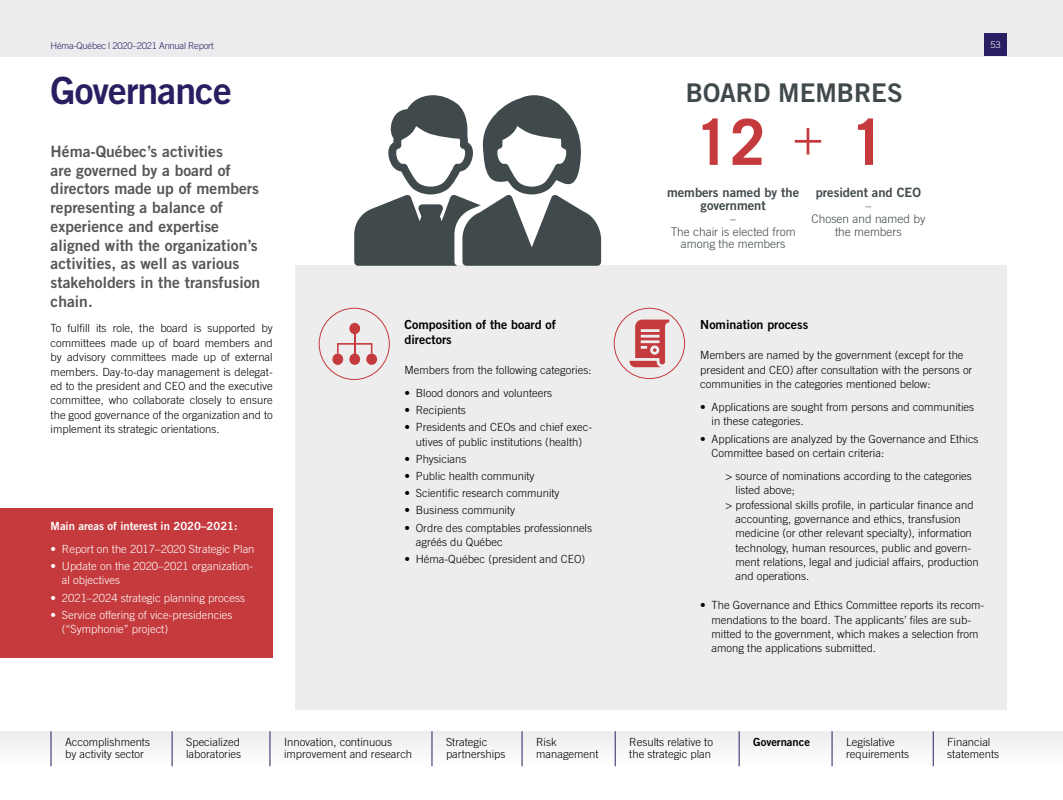
<style>
.page{position:relative;width:1063px;height:800px;background:#fff}
.page>*{position:absolute;margin:0;border:0;box-sizing:border-box;transform-origin:0 0}
.t1{font:700 63.5px "Trade Gothic";color:#c53a3d}
.t2{font:300 50.75px "Trade Gothic";color:#c53a3d}
.t3{font:37.5px "Trade Gothic Bold Two";letter-spacing:-.025em;color:#271f61}
.t4{font:25.75px "Trade Gothic Bold Two";color:#40494c}
.t5{font:15.62px/18.8px "Trade Gothic Bold Two";color:#575756}
.t6{font:12.88px/12.9px "Trade Gothic Bold Two";color:#40494c;text-align:center}
.t7{font:12.5px "Trade Gothic Bold Two";color:#000}
.t8{font:300 11.88px/12.9px "Trade Gothic";color:#40494c;text-align:center}
.t9{font:300 11.25px/14.4px "Trade Gothic";color:#000}
.t10{font:300 11.25px/14.4px "Trade Gothic";color:#fff}
.t11{font:11.25px "Trade Gothic Bold Two";color:#fff}
.t12{font:11.25px "Trade Gothic Bold Two";color:#000}
.t13{font:300 9.38px "Trade Gothic";letter-spacing:-.025em;color:#271f61}
.t14{font:300 9.38px "Trade Gothic";color:#fff}
.s1{font-weight:700;font-size:63.5px}
</style>
<div class="page">
<div style="left:0;top:731px;width:1062px;height:69px;background:linear-gradient(to right,#f9fafa,#f9fafa)"></div>
<hr style="left:51px;top:731px;width:1px;height:35px;background:#271f61">
<hr style="left:172px;top:731px;width:1px;height:35px;background:#271f61">
<hr style="left:270px;top:731px;width:1px;height:35px;background:#271f61">
<hr style="left:431px;top:731px;width:1px;height:35px;background:#271f61">
<hr style="left:521px;top:731px;width:1px;height:35px;background:#271f61">
<hr style="left:615px;top:731px;width:1px;height:35px;background:#271f61">
<hr style="left:738px;top:731px;width:1px;height:35px;background:#271f61">
<hr style="left:831px;top:731px;width:1px;height:35px;background:#271f61">
<hr style="left:933px;top:731px;width:1px;height:35px;background:#271f61">
<div style="left:0;top:0;width:1062px;height:56px;background:#ebecee"></div>
<div style="left:984px;top:34px;width:22px;height:22px;background:#271f61"></div>
<div style="left:295px;top:266px;width:711px;height:444px;background:#ededed"></div>
<svg style="left:354px;top:95px;width:247px;height:171px"></svg>
<svg style="left:337px;top:334px;width:35px;height:20px"></svg>
<div style="left:332px;top:354px;width:11px;height:11px;background:#c53a3d;border-radius:50%"></div>
<div style="left:366px;top:354px;width:11px;height:11px;background:#c53a3d;border-radius:50%"></div>
<div style="left:349px;top:354px;width:11px;height:11px;background:#c53a3d;border-radius:50%"></div>
<div style="left:349px;top:323px;width:11px;height:11px;background:#c53a3d;border-radius:50%"></div>
<div style="left:319px;top:308px;width:71px;height:72px;border:1px solid #c53a3d;border-radius:50%"></div>
<div style="left:614px;top:308px;width:71px;height:71px;border:1px solid #c53a3d;border-radius:50%"></div>
<svg style="left:629px;top:320px;width:40px;height:47px;background:#d58384"></svg>
<div style="left:0;top:509px;width:273px;height:149px;background:#c53a3d"></div>
<p class="t13" style="left:51px;top:40px;width:164px">Héma-Québec | 2020–2021 Annual Report</p>
<p class="t14" style="left:990px;top:40px;width:12px">53</p>
<h3 class="t3" style="left:51px;top:68px;width:183px">Governance</h3>
<h3 class="t4" style="left:686px;top:76px;width:218px">BOARD MEMBRES</h3>
<p class="t5" style="left:51px;top:142px;width:211px">Héma‑Québec’s activities<br>are governed by a board of directors made up of members representing a balance of experience and expertise aligned with the organization’s activities, as well as various stakeholders in the transfusion chain.</p>
<p class="t9" style="left:51px;top:321px;width:224px;text-align:justify">To fulfill its role, the board is supported by committees made up of board members and by advisory committees made up of external members. Day-to-day management is delegat&shy;ed to the president and CEO and the executive committee, who collaborate closely to ensure the good governance of the organization and to implement its strategic orientations.</p>
<p class="t11" style="left:51px;top:519px;width:188px">Main areas of interest in 2020–2021:</p>
<p class="t10" style="left:51px;top:541px;width:205px">• Report on the 2017–2020 Strategic Plan</p>
<p class="t10" style="left:62px;top:559px;width:193px;text-indent:-11px">• Update on the 2020–2021 organization&shy;al objectives</p>
<p class="t10" style="left:51px;top:590px;width:196px">• 2021–2024 strategic planning process</p>
<p class="t10" style="left:62px;top:607px;width:172px;text-indent:-11px">• Service offering of vice-presidencies (“Symphonie” project)</p>
<h1 class="t1" style="left:694px;top:103px;width:72px">12</h1>
<p class="t6" style="left:667px;top:186px;width:133px">members named by the government</p>
<p class="t8" style="left:670px;top:212px;width:126px">–<br>The chair is elected from among the members</p>
<h2 class="t2" style="left:792px;top:106px;width:94px">+ <span class="s1">1</span></h2>
<p class="t6" style="left:815px;top:186px;width:107px">president and CEO</p>
<p class="t8" style="left:811px;top:199px;width:115px">–<br>Chosen and named by the members</p>
<p class="t7" style="left:404px;top:317px;width:153px">Composition of the board of</p>
<p class="t7" style="left:700px;top:317px;width:109px">Nomination process</p>
<p class="t7" style="left:404px;top:332px;width:49px">directors</p>
<p class="t9" style="left:700px;top:348px;width:273px">Members are named by the government (except for the president and CEO) after consultation with the persons or communities in the categories mentioned below:</p>
<p class="t9" style="left:711px;top:400px;width:264px;text-indent:-11px">• Applications are sought from persons and communities in these categories.</p>
<p class="t9" style="left:711px;top:431px;width:268px;text-indent:-11px">• Applications are analyzed by the Governance and Ethics<br>Committee based on certain criteria:</p>
<p class="t9" style="left:725px;top:468px;width:248px">&gt; source of nominations according to the categories</p>
<p class="t9" style="left:735px;top:483px;width:61px">listed above;</p>
<p class="t9" style="left:725px;top:497px;width:250px">&gt; professional skills profile, in particular finance and</p>
<p class="t9" style="left:735px;top:512px;width:227px">accounting, governance and ethics, transfusion</p>
<p class="t9" style="left:735px;top:526px;width:238px">medicine (or other relevant specialty), information</p>
<p class="t9" style="left:735px;top:540px;width:237px">technology, human resources, public and govern-</p>
<p class="t9" style="left:735px;top:555px;width:245px">ment relations, legal and judicial affairs, production</p>
<p class="t9" style="left:735px;top:569px;width:75px">and operations.</p>
<p class="t9" style="left:711px;top:598px;width:274px;text-indent:-11px">• The Governance and Ethics Committee reports its recom&shy;mendations to the board. The applicants’ files are sub&shy;mitted to the government, which makes a selection from among the applications submitted.</p>
<p class="t9" style="left:404px;top:363px;width:188px">Members from the following categories:</p>
<p class="t9" style="left:404px;top:386px;width:149px">• Blood donors and volunteers</p>
<p class="t9" style="left:404px;top:403px;width:63px">• Recipients</p>
<p class="t9" style="left:404px;top:420px;width:189px;text-align:center">• Presidents and CEOs and chief exec&shy;utives of public institutions (health)</p>
<p class="t9" style="left:404px;top:452px;width:63px">• Physicians</p>
<p class="t9" style="left:404px;top:469px;width:132px">• Public health community</p>
<p class="t9" style="left:404px;top:486px;width:157px">• Scientific research community</p>
<p class="t9" style="left:404px;top:503px;width:112px">• Business community</p>
<p class="t9" style="left:416px;top:520px;width:178px;text-indent:-11px">• Ordre des comptables professionnels agréés du Québec</p>
<p class="t9" style="left:404px;top:552px;width:182px">• Héma-Québec (president and CEO)</p>
<p class="t9" style="left:65px;top:735px;width:86px;line-height:12.5px">Accomplishments by activity sector</p>
<p class="t9" style="left:186px;top:735px;width:56px;line-height:12.5px">Specialized laboratories</p>
<p class="t9" style="left:284px;top:735px;width:130px;line-height:12.5px">Innovation, continuous improvement and research</p>
<p class="t9" style="left:446px;top:735px;width:61px;line-height:12.5px">Strategic partnerships</p>
<p class="t9" style="left:536px;top:735px;width:64px;line-height:12.5px">Risk management</p>
<p class="t9" style="left:629px;top:735px;width:85px;line-height:12.5px">Results relative to the strategic plan</p>
<p class="t12" style="left:753px;top:735px;width:58px">Governance</p>
<p class="t9" style="left:846px;top:735px;width:65px;line-height:12.5px">Legislative requirements</p>
<p class="t9" style="left:947px;top:735px;width:53px;line-height:12.5px">Financial statements</p>
</div>
